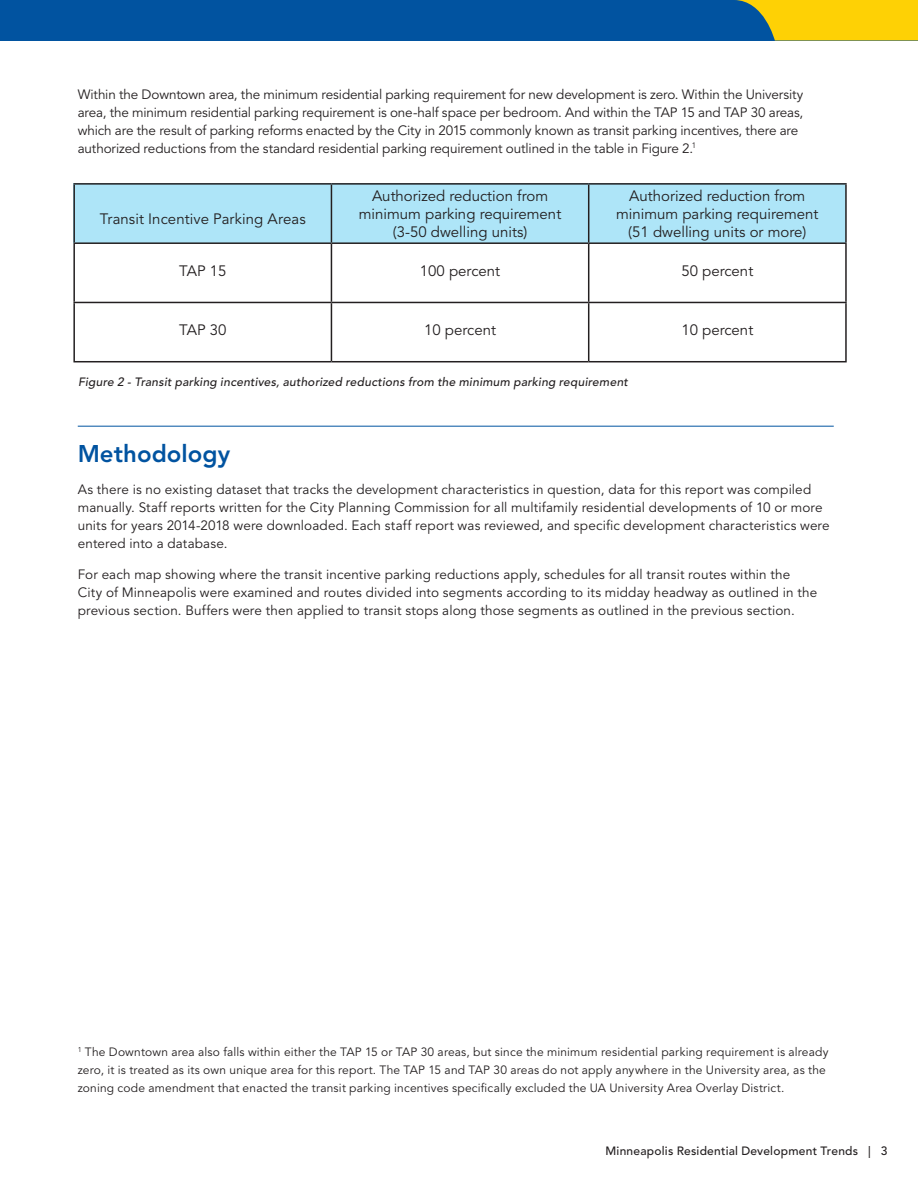
<style>
.page{position:relative;width:918px;height:1188px;background:#fff}
.page>*{position:absolute;margin:0;border:0;box-sizing:border-box;transform-origin:0 0}
.Heading_2_-_with_rul{font:800 24px "Avenir LT Std";color:#0153a0}
.Body{font:15px/18px "Avenir LT Std";color:#231f20;text-align:center}
.Body-2{font:13.5px/18px "Avenir LT Std";letter-spacing:.005em;color:#231f20}
.Body-3{font:12px/18px "Avenir LT Std";letter-spacing:.015em;color:#231f20}
.t1{font:italic 500 12px "Avenir LT Std";letter-spacing:.02em;color:#231f20}
.t2{font:500 12px "Avenir LT Std";letter-spacing:.02em;color:#231f20}
</style>
<div class="page">
<div style="left:0;top:0;width:918px;height:40px;background:#0153a0"></div>
<svg style="left:736px;top:0;width:182px;height:40px;background:#d8be1c"></svg>
<hr style="left:78px;top:426px;width:756px;height:1px;background:#0153a0">
<div style="left:73px;top:184px;width:773px;height:59px;background:#aee5f8"></div>
<hr style="left:73px;top:183px;width:258px;height:2px;background:#231f20">
<hr style="left:73px;top:185px;width:2px;height:57px;background:#231f20">
<hr style="left:331px;top:183px;width:258px;height:2px;background:#231f20">
<hr style="left:331px;top:185px;width:1px;height:57px;background:#231f20">
<hr style="left:589px;top:183px;width:258px;height:2px;background:#231f20">
<hr style="left:588px;top:185px;width:1px;height:57px;background:#231f20">
<hr style="left:845px;top:185px;width:2px;height:57px;background:#231f20">
<hr style="left:73px;top:242px;width:258px;height:2px;background:#231f20">
<hr style="left:73px;top:244px;width:2px;height:58px;background:#231f20">
<hr style="left:331px;top:242px;width:258px;height:2px;background:#231f20">
<hr style="left:331px;top:244px;width:1px;height:58px;background:#231f20">
<hr style="left:589px;top:242px;width:258px;height:2px;background:#231f20">
<hr style="left:588px;top:244px;width:1px;height:58px;background:#231f20">
<hr style="left:845px;top:244px;width:2px;height:58px;background:#231f20">
<hr style="left:73px;top:302px;width:258px;height:1px;background:#231f20">
<hr style="left:73px;top:303px;width:2px;height:58px;background:#231f20">
<hr style="left:331px;top:302px;width:258px;height:1px;background:#231f20">
<hr style="left:331px;top:303px;width:1px;height:58px;background:#231f20">
<hr style="left:589px;top:302px;width:258px;height:1px;background:#231f20">
<hr style="left:588px;top:303px;width:1px;height:58px;background:#231f20">
<hr style="left:845px;top:303px;width:2px;height:58px;background:#231f20">
<hr style="left:73px;top:361px;width:258px;height:1px;background:#231f20">
<hr style="left:331px;top:361px;width:258px;height:1px;background:#231f20">
<hr style="left:589px;top:361px;width:258px;height:1px;background:#231f20">
<p class="Body-2" style="left:78px;top:85px;width:727px">Within the Downtown area, the minimum residential parking requirement for new development is zero. Within the University area, the minimum residential parking requirement is one-half space per bedroom. And within the TAP 15 and TAP 30 areas, which are the result of parking reforms enacted by the City in 2015 commonly known as transit parking incentives, there are authorized reductions from the standard residential parking requirement outlined in the table in Figure 2.<sup>1</sup></p>
<p class="Body" style="left:100px;top:210px;width:207px">Transit Incentive Parking Areas</p>
<p class="Body" style="left:359px;top:187px;width:204px">Authorized reduction from minimum parking requirement (3-50 dwelling units)</p>
<p class="Body" style="left:616px;top:187px;width:204px">Authorized reduction from minimum parking requirement (51 dwelling units or more)</p>
<p class="Body" style="left:179px;top:262px;width:49px">TAP 15</p>
<p class="Body" style="left:420px;top:262px;width:82px">100 percent</p>
<p class="Body" style="left:681px;top:262px;width:73px">50 percent</p>
<p class="Body" style="left:179px;top:322px;width:49px">TAP 30</p>
<p class="Body" style="left:424px;top:322px;width:73px">10 percent</p>
<p class="Body" style="left:681px;top:322px;width:73px">10 percent</p>
<p class="t1" style="left:78px;top:374px;width:551px">Figure 2 - Transit parking incentives, authorized reductions from the minimum parking requirement</p>
<h2 class="Heading_2_-_with_rul" style="left:78px;top:440px;width:154px">Methodology</h2>
<p class="Body-2" style="left:78px;top:481px;width:753px">As there is no existing dataset that tracks the development characteristics in question, data for this report was compiled manually. Staff reports written for the City Planning Commission for all multifamily residential developments of 10 or more units for years 2014-2018 were downloaded. Each staff report was reviewed, and specific development characteristics were entered into a database.</p>
<p class="Body-2" style="left:78px;top:566px;width:741px">For each map showing where the transit incentive parking reductions apply, schedules for all transit routes within the<br>City of Minneapolis were examined and routes divided into segments according to its midday headway as outlined in the previous section. Buffers were then applied to transit stops along those segments as outlined in the previous section.</p>
<p class="Body-3" style="left:78px;top:1044px;width:752px"><sup>1</sup> The Downtown area also falls within either the TAP 15 or TAP 30 areas, but since the minimum residential parking requirement is already zero, it is treated as its own unique area for this report. The TAP 15 and TAP 30 areas do not apply anywhere in the University area, as the zoning code amendment that enacted the transit parking incentives specifically excluded the UA University Area Overlay District.</p>
<p class="t2" style="left:606px;top:1144px;width:284px">Minneapolis Residential Development Trends | 3</p>
</div>
